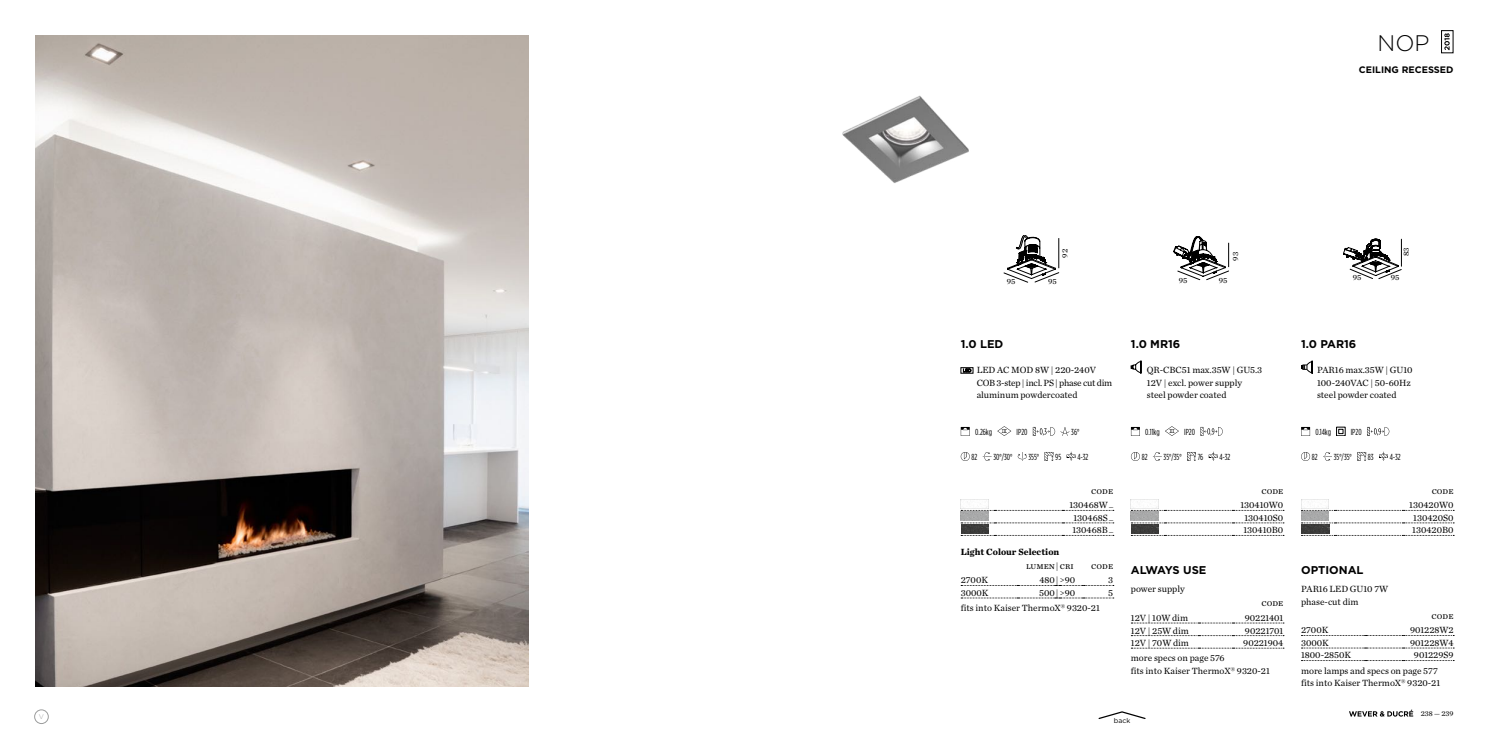
<style>
.page{position:relative;width:1489px;height:745px;background:#fff}
.page>*{position:absolute;margin:0;border:0;box-sizing:border-box;transform-origin:0 0}
.t1{font:300 22.5px "Gotham";color:#000}
.t2{font:700 11.25px "Gotham HTF";color:#000}
.t3{font:700 11.25px "Gotham HTF";letter-spacing:-.035em;color:#000}
.t4{font:9.38px/12.5px "Chronicle Text G1";color:#000}
.t5{font:700 9.38px "Chronicle Text G1";color:#000}
.t6{font:700 9.38px "Gotham HTF";color:#000}
.t7{font:8.75px "Gotham Condensed";color:#000}
.t8{font:8.12px "Chronicle Text G1";color:#000}
.t9{font:7.5px "Chronicle Text G1";color:#000}
.t10{font:6.88px "Gotham";color:#000}
.t11{font:300 6.88px "Gotham";color:#9c9d9d}
</style>
<div class="page">
<div style="left:34px;top:709px;width:15px;height:14px;border:1px solid #9c9d9d;border-radius:50%"></div>
<img style="left:35px;top:35px;width:493px;height:650px">
<svg style="left:1173px;top:236px;width:55px;height:44px"></svg>
<svg style="left:1130px;top:360px;width:11px;height:13px"></svg>
<svg style="left:1130px;top:426px;width:10px;height:9px"></svg>
<svg style="left:1165px;top:426px;width:14px;height:9px"></svg>
<svg style="left:1200px;top:426px;width:23px;height:9px"></svg>
<svg style="left:1130px;top:452px;width:10px;height:8px"></svg>
<svg style="left:1153px;top:452px;width:9px;height:8px"></svg>
<svg style="left:1187px;top:452px;width:9px;height:8px"></svg>
<svg style="left:1208px;top:451px;width:10px;height:9px"></svg>
<svg style="left:1343px;top:239px;width:58px;height:40px"></svg>
<svg style="left:1301px;top:426px;width:10px;height:9px"></svg>
<svg style="left:1336px;top:426px;width:10px;height:9px"></svg>
<svg style="left:1367px;top:426px;width:23px;height:9px"></svg>
<svg style="left:1301px;top:452px;width:10px;height:8px"></svg>
<svg style="left:1323px;top:452px;width:9px;height:8px"></svg>
<svg style="left:1357px;top:452px;width:10px;height:8px"></svg>
<svg style="left:1379px;top:451px;width:9px;height:9px"></svg>
<img style="left:842px;top:95px;width:127px;height:88px">
<svg style="left:1301px;top:361px;width:11px;height:12px"></svg>
<svg style="left:1131px;top:622px;width:152px;height:1px"></svg>
<svg style="left:1131px;top:635px;width:152px;height:1px"></svg>
<svg style="left:1131px;top:647px;width:152px;height:1px"></svg>
<img style="left:1130px;top:499px;width:28px;height:9px">
<img style="left:1130px;top:511px;width:28px;height:9px">
<svg style="left:1131px;top:522px;width:152px;height:1px"></svg>
<img style="left:1131px;top:524px;width:27px;height:9px">
<img style="left:1301px;top:499px;width:27px;height:9px">
<img style="left:1301px;top:511px;width:27px;height:9px">
<svg style="left:1301px;top:522px;width:152px;height:1px"></svg>
<img style="left:1301px;top:524px;width:27px;height:9px">
<svg style="left:1301px;top:647px;width:152px;height:1px"></svg>
<svg style="left:1003px;top:235px;width:56px;height:47px"></svg>
<hr style="left:1058px;top:238px;width:1px;height:30px;background:#000">
<svg style="left:963px;top:369px;width:8px;height:2px"></svg>
<div style="left:960px;top:367px;width:13px;height:6px;border:1px solid #000"></div>
<svg style="left:960px;top:426px;width:10px;height:9px"></svg>
<svg style="left:997px;top:426px;width:15px;height:9px"></svg>
<svg style="left:1032px;top:426px;width:38px;height:9px"></svg>
<svg style="left:960px;top:452px;width:10px;height:8px"></svg>
<svg style="left:982px;top:452px;width:10px;height:8px"></svg>
<svg style="left:1017px;top:452px;width:10px;height:8px"></svg>
<svg style="left:1044px;top:452px;width:10px;height:8px"></svg>
<svg style="left:1066px;top:451px;width:10px;height:9px"></svg>
<img style="left:960px;top:499px;width:28px;height:9px">
<img style="left:960px;top:511px;width:28px;height:9px">
<svg style="left:961px;top:522px;width:152px;height:1px"></svg>
<img style="left:961px;top:524px;width:27px;height:9px">
<svg style="left:1444px;top:33px;width:5px;height:17px"></svg>
<div style="left:1440px;top:30px;width:13px;height:23px;border:1px solid #000"></div>
<svg style="left:961px;top:597px;width:152px;height:1px"></svg>
<svg style="left:1349px;top:709px;width:63px;height:7px"></svg>
<svg style="left:1098px;top:711px;width:48px;height:8px"></svg>
<p class="t11" style="left:39px;top:711px;width:7px">V</p>
<h1 class="t1" style="left:1377px;top:29px;width:53px">NOP</h1>
<p class="t6" style="left:1358px;top:64px;width:96px">CEILING RECESSED</p>
<p class="t8" style="left:1058px;top:257px;width:10px;rotate:-90deg">92</p>
<p class="t8" style="left:1006px;top:275px;width:10px">95</p>
<p class="t8" style="left:1048px;top:275px;width:10px">95</p>
<p class="t8" style="left:1229px;top:260px;width:10px;rotate:-90deg">93</p>
<p class="t8" style="left:1178px;top:273px;width:10px">95</p>
<p class="t8" style="left:1218px;top:273px;width:10px">95</p>
<p class="t8" style="left:1399px;top:256px;width:10px;rotate:-90deg">83</p>
<p class="t8" style="left:1352px;top:271px;width:10px">95</p>
<p class="t8" style="left:1390px;top:271px;width:10px">95</p>
<p class="t2" style="left:960px;top:337px;width:44px">1.0 LED</p>
<p class="t4" style="left:976px;top:363px;width:137px">LED AC MOD 8W | 220-240V<br>COB 3-step | incl. PS | phase cut dim aluminum powdercoated</p>
<p class="t7" style="left:975px;top:426px;width:19px">0.26kg</p>
<p class="t7" style="left:1016px;top:426px;width:12px">IP20</p>
<p class="t7" style="left:1071px;top:426px;width:10px">36°</p>
<p class="t7" style="left:971px;top:451px;width:7px">82</p>
<p class="t7" style="left:993px;top:451px;width:20px">30°/30°</p>
<p class="t7" style="left:1028px;top:451px;width:12px">355°</p>
<p class="t7" style="left:1055px;top:451px;width:8px">95</p>
<p class="t7" style="left:1077px;top:451px;width:12px">4-32</p>
<p class="t5" style="left:960px;top:543px;width:100px">Light Colour Selection</p>
<p class="t4" style="left:1069px;top:482px;width:45px;line-height:14.8px;text-align:right">code<br>130468W_</p>
<p class="t4" style="left:1072px;top:510px;width:42px">130468S_<br>130468B_</p>
<p class="t4" style="left:1026px;top:558px;width:49px">lumen|cri</p>
<p class="t4" style="left:1091px;top:558px;width:23px">code</p>
<p class="t4" style="left:960px;top:573px;width:29px">2700K</p>
<p class="t4" style="left:1039px;top:573px;width:37px">480|&gt;90</p>
<p class="t4" style="left:1108px;top:573px;width:6px">3</p>
<p class="t4" style="left:960px;top:585px;width:29px">3000K</p>
<p class="t4" style="left:1039px;top:585px;width:38px">500|&gt;90</p>
<p class="t4" style="left:1108px;top:585px;width:6px">5</p>
<p class="t4" style="left:960px;top:601px;width:141px">fits into Kaiser ThermoX<sup>®</sup> 9320-21</p>
<p class="t2" style="left:1130px;top:337px;width:51px">1.0 MR16</p>
<p class="t4" style="left:1146px;top:363px;width:117px">QR-CBC51 max.35W | GU5.3<br>12V | excl. power supply steel powder coated</p>
<p class="t7" style="left:1145px;top:426px;width:16px">0.11kg</p>
<p class="t7" style="left:1183px;top:426px;width:12px">IP20</p>
<p class="t7" style="left:1141px;top:451px;width:7px">82</p>
<p class="t7" style="left:1163px;top:451px;width:20px">35°/35°</p>
<p class="t7" style="left:1197px;top:451px;width:7px">76</p>
<p class="t7" style="left:1219px;top:451px;width:12px">4-32</p>
<p class="t3" style="left:1130px;top:562px;width:77px">ALWAYS USE</p>
<p class="t4" style="left:1130px;top:582px;width:55px">power supply</p>
<p class="t4" style="left:1240px;top:482px;width:44px;line-height:14.8px;text-align:right">code<br>130410W0</p>
<p class="t4" style="left:1243px;top:510px;width:41px">130410S0<br>130410B0</p>
<p class="t4" style="left:1261px;top:596px;width:23px">code</p>
<p class="t4" style="left:1130px;top:610px;width:59px">12V | 10W dim</p>
<p class="t4" style="left:1244px;top:610px;width:40px">90221401</p>
<p class="t4" style="left:1130px;top:623px;width:59px">12V | 25W dim</p>
<p class="t4" style="left:1244px;top:623px;width:40px">90221701</p>
<p class="t4" style="left:1130px;top:635px;width:60px">12V | 70W dim</p>
<p class="t4" style="left:1243px;top:635px;width:42px">90221904</p>
<p class="t4" style="left:1130px;top:651px;width:95px">more specs on page 576</p>
<p class="t4" style="left:1130px;top:663px;width:141px">fits into Kaiser ThermoX<sup>®</sup> 9320-21</p>
<p class="t10" style="left:1113px;top:716px;width:18px">back</p>
<p class="t2" style="left:1300px;top:337px;width:57px">1.0 PAR16</p>
<p class="t4" style="left:1316px;top:363px;width:97px">PAR16 max.35W | GU10<br>100-240VAC | 50-60Hz steel powder coated</p>
<p class="t7" style="left:1315px;top:426px;width:17px">0.14kg</p>
<p class="t7" style="left:1350px;top:426px;width:12px">IP20</p>
<p class="t7" style="left:1311px;top:451px;width:7px">82</p>
<p class="t7" style="left:1333px;top:451px;width:20px">35°/35°</p>
<p class="t7" style="left:1367px;top:451px;width:7px">83</p>
<p class="t7" style="left:1389px;top:451px;width:12px">4-32</p>
<p class="t2" style="left:1300px;top:562px;width:64px">OPTIONAL</p>
<p class="t4" style="left:1300px;top:582px;width:88px">PAR16 LED GU10 7W phase-cut dim</p>
<p class="t4" style="left:1409px;top:482px;width:46px;line-height:14.8px;text-align:right">code<br>130420W0</p>
<p class="t4" style="left:1412px;top:510px;width:43px">130420S0<br>130420B0</p>
<p class="t4" style="left:1431px;top:608px;width:23px">code</p>
<p class="t4" style="left:1300px;top:623px;width:29px">2700K</p>
<p class="t4" style="left:1409px;top:623px;width:45px">901228W2</p>
<p class="t4" style="left:1300px;top:635px;width:29px">3000K</p>
<p class="t4" style="left:1409px;top:635px;width:45px">901228W4</p>
<p class="t4" style="left:1300px;top:648px;width:52px">1800-2850K</p>
<p class="t4" style="left:1413px;top:648px;width:41px">901229S9</p>
<p class="t4" style="left:1300px;top:663px;width:138px">more lamps and specs on page 577</p>
<p class="t4" style="left:1300px;top:676px;width:141px">fits into Kaiser ThermoX<sup>®</sup> 9320-21</p>
<p class="t9" style="left:1420px;top:707px;width:34px">238 — 239</p>
</div>
